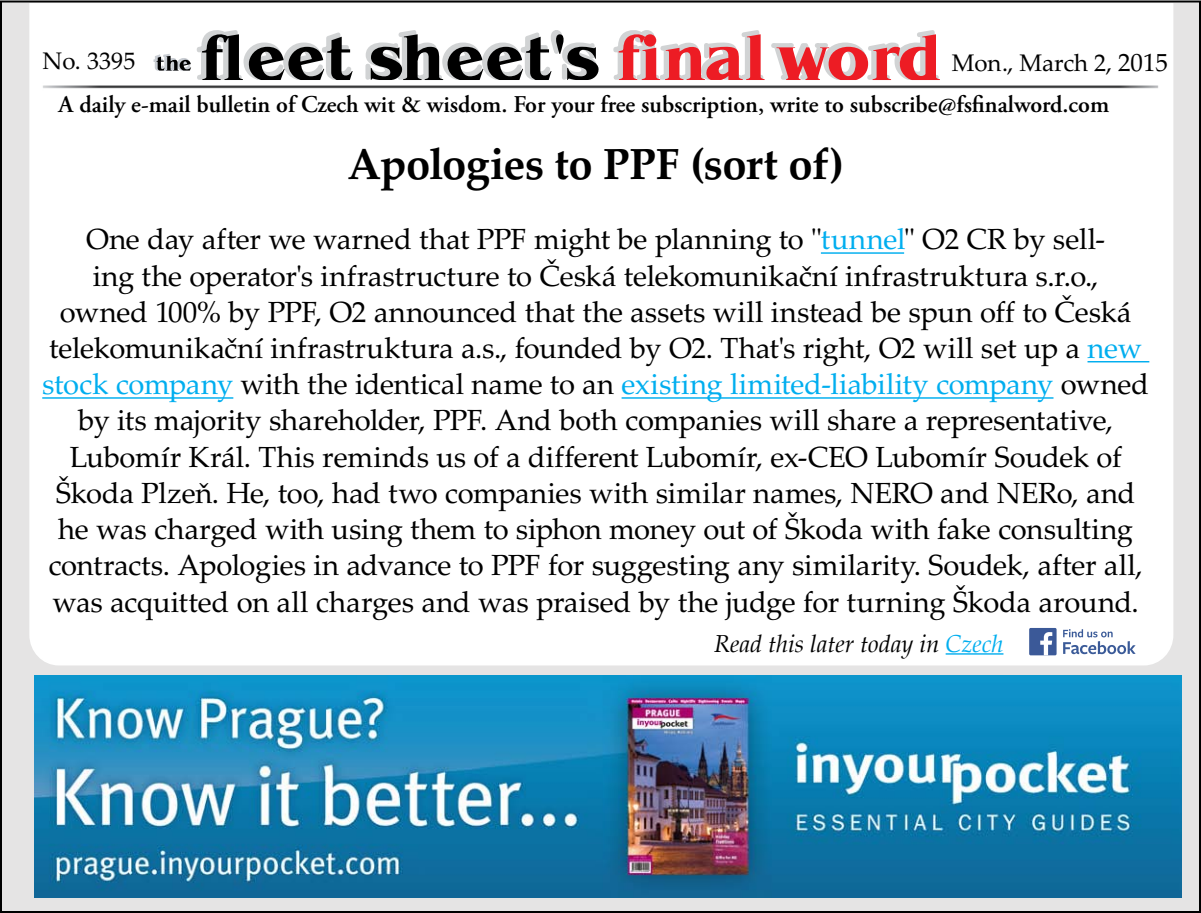
<style>
.page{position:relative;width:1201px;height:913px;background:#fff}
.page>*{position:absolute;margin:0;border:0;box-sizing:border-box;transform-origin:0 0}
.t1{font:700 43.6px "Palatino LTCE";letter-spacing:-.015em;color:#000}
.t2{font:29.2px/36.2px "Palatino LTCE";letter-spacing:-.01em;color:#000;text-align:center}
.t3{font:600 24px "Adobe Garamond Pro";color:#000}
.t4{font:italic 24px "Palatino";color:#000}
.t5{font:24px "Palatino LTCE";color:#000}
.s1{font-size:25px}
.s2{color:#00aeef}
</style>
<div class="page">
<div style="left:1px;top:1px;width:1198px;height:910px;background:#e5e4e4"></div>
<div style="left:28px;top:1px;width:1146px;height:665px;background:#fff"></div>
<img style="left:40px;top:83px;width:1120px;height:7px">
<svg style="left:153px;top:30px;width:446px;height:50px;background:#a3a3a4"></svg>
<svg style="left:611px;top:30px;width:328px;height:50px;background:#eda0a3"></svg>
<hr style="left:945px;top:653px;width:58px;height:1px;background:#00aeef">
<svg style="left:1062px;top:629px;width:73px;height:25px;background:#c8d1e2"></svg>
<div style="left:1028px;top:627px;width:28px;height:28px;background:#3b5998;border-radius:2px"></div>
<svg style="left:1040px;top:632px;width:12px;height:23px"></svg>
<hr style="left:820px;top:252px;width:84px;height:2px;background:#00aeef">
<hr style="left:1087px;top:361px;width:62px;height:1px;background:#00aeef">
<hr style="left:42px;top:397px;width:191px;height:1px;background:#00aeef">
<hr style="left:621px;top:397px;width:432px;height:1px;background:#00aeef">
<img style="left:34px;top:675px;width:1146px;height:222px">
<p class="t5" style="left:42px;top:47px;width:94px">No. 3395</p>
<p class="t5" style="left:951px;top:49px;width:218px">Mon., March 2, <span class="s1">2015</span></p>
<p class="t3" style="left:59px;top:90px;width:1051px">A daily e-mail bulletin of Czech wit &amp; wisdom. For your free subscription, write to subscribe@fsfinalword.com</p>
<p class="t1" style="left:347px;top:138px;width:498px">Apologies to PPF (sort of)</p>
<p class="t2" style="left:42px;top:222px;width:1108px">One day after we warned that PPF might be planning to "<span class="s2">tunnel</span>" O2 CR by sell-<br>ing the operator's infrastructure to Česká telekomunikační infrastruktura s.r.o.,<br>owned 100% by PPF, O2 announced that the assets will instead be spun off to Česká telekomunikační infrastruktura a.s., founded by O2. That's right, O2 will set up a <span class="s2">new stock company</span> with the identical name to an <span class="s2">existing limited-liability company</span> owned by its majority shareholder, PPF. And both companies will share a representative, Lubomír Král. This reminds us of a different Lubomír, ex-CEO Lubomír Soudek of Škoda Plzeň. He, too, had two companies with similar names, NERO and NERo, and he was charged with using them to siphon money out of Škoda with fake consulting contracts. Apologies in advance to PPF for suggesting any similarity. Soudek, after all, was acquitted on all charges and was praised by the judge for turning Škoda around.</p>
<p class="t4" style="left:714px;top:624px;width:291px">Read this later today in <span class="s2">Czech</span></p>
</div>
